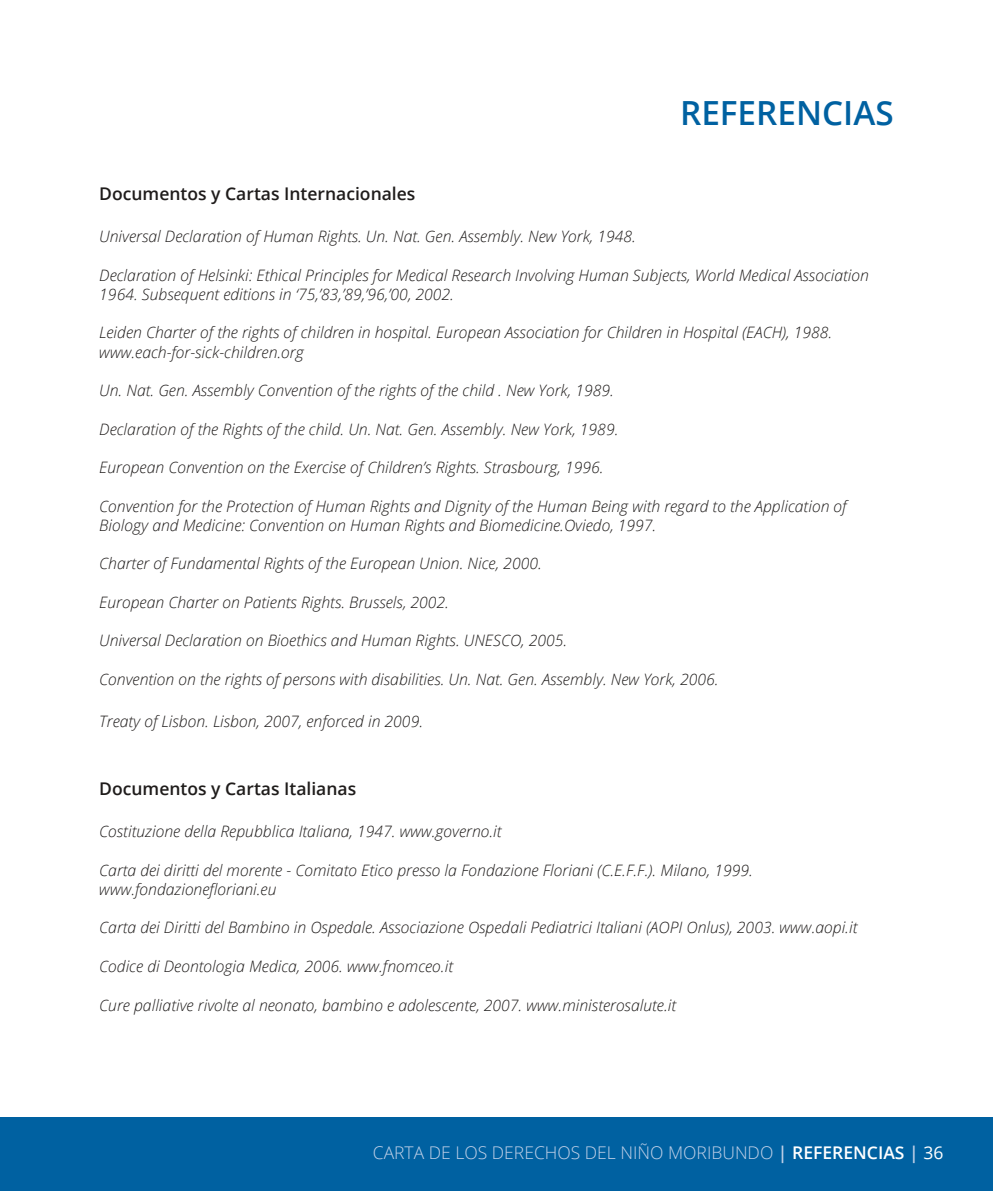
<style>
.page{position:relative;width:993px;height:1191px;background:#fff}
.page>*{position:absolute;margin:0;border:0;box-sizing:border-box;transform-origin:0 0}
.t1{font:600 33.25px "Open Sans";color:#0061a1}
.t2{font:600 17.5px "Open Sans";color:#1f1c1b}
.t3{font:300 17.5px "Open Sans";color:#c2d1e8}
.t4{font:italic 300 15.75px/19.2px "Open Sans";color:#1f1c1b}
.s1{font-weight:600}
.s2{font-weight:600;color:#fff}
.s3{font-weight:400;color:#fff}
</style>
<div class="page">
<div style="left:0;top:1117px;width:992px;height:74px;background:#0061a1"></div>
<h1 class="t1" style="left:680px;top:90px;width:215px">REFERENCIAS</h1>
<p class="t2" style="left:99px;top:182px;width:317px">Documentos y Cartas Internacionales</p>
<p class="t4" style="left:99px;top:226px;width:538px">Universal Declaration of Human Rights. Un. Nat. Gen. Assembly. New York, 1948.</p>
<p class="t4" style="left:99px;top:265px;width:771px">Declaration of Helsinki: Ethical Principles for Medical Research Involving Human Subjects, World Medical Association<br>1964. Subsequent editions in ‘75,’83,’89,’96,’00, 2002.</p>
<p class="t4" style="left:99px;top:322px;width:734px">Leiden Charter of the rights of children in hospital. European Association for Children in Hospital (EACH), 1988. www.each-for-sick-children.org</p>
<p class="t4" style="left:99px;top:380px;width:516px">Un. Nat. Gen. Assembly Convention of the rights of the child . New York, 1989.</p>
<p class="t4" style="left:99px;top:418px;width:520px">Declaration of the Rights of the child. Un. Nat. Gen. Assembly. New York, 1989.</p>
<p class="t4" style="left:99px;top:457px;width:505px">European Convention on the Exercise of Children’s Rights. Strasbourg, 1996.</p>
<p class="t4" style="left:99px;top:495px;width:748px">Convention for the Protection of Human Rights and Dignity of the Human Being with regard to the Application of<br>Biology and Medicine: Convention on Human Rights and Biomedicine.Oviedo, 1997.</p>
<p class="t4" style="left:99px;top:553px;width:444px">Charter of Fundamental Rights of the European Union. Nice, 2000.</p>
<p class="t4" style="left:99px;top:592px;width:351px">European Charter on Patients Rights. Brussels, 2002.</p>
<p class="t4" style="left:99px;top:630px;width:469px">Universal Declaration on Bioethics and Human Rights. UNESCO, 2005.</p>
<p class="t4" style="left:99px;top:669px;width:620px">Convention on the rights of persons with disabilities. Un. Nat. Gen. Assembly. New York, 2006.</p>
<p class="t4" style="left:99px;top:711px;width:325px">Treaty of Lisbon. Lisbon, 2007, enforced in 2009.</p>
<p class="t2" style="left:99px;top:777px;width:258px">Documentos y Cartas Italianas</p>
<p class="t4" style="left:99px;top:821px;width:404px">Costituzione della Repubblica Italiana, 1947. www.governo.it</p>
<p class="t4" style="left:99px;top:860px;width:654px">Carta dei diritti del morente - Comitato Etico presso la Fondazione Floriani (C.E.F.F.). Milano, 1999. www.fondazionefloriani.eu</p>
<p class="t4" style="left:99px;top:917px;width:759px">Carta dei Diritti del Bambino in Ospedale. Associazione Ospedali Pediatrici Italiani (AOPI Onlus), 2003. www.aopi.it</p>
<p class="t4" style="left:99px;top:956px;width:355px">Codice di Deontologia Medica, 2006. www.fnomceo.it</p>
<p class="t4" style="left:99px;top:994px;width:578px">Cure palliative rivolte al neonato, bambino e adolescente, 2007. www.ministerosalute.it</p>
<p class="t3" style="left:372px;top:1140px;width:572px">CARTA DE LOS DERECHOS DEL NIÑO MORIBUNDO <span class="s1">|</span> <span class="s2">REFERENCIAS</span> <span class="s1">|</span> <span class="s3">36</span></p>
</div>
